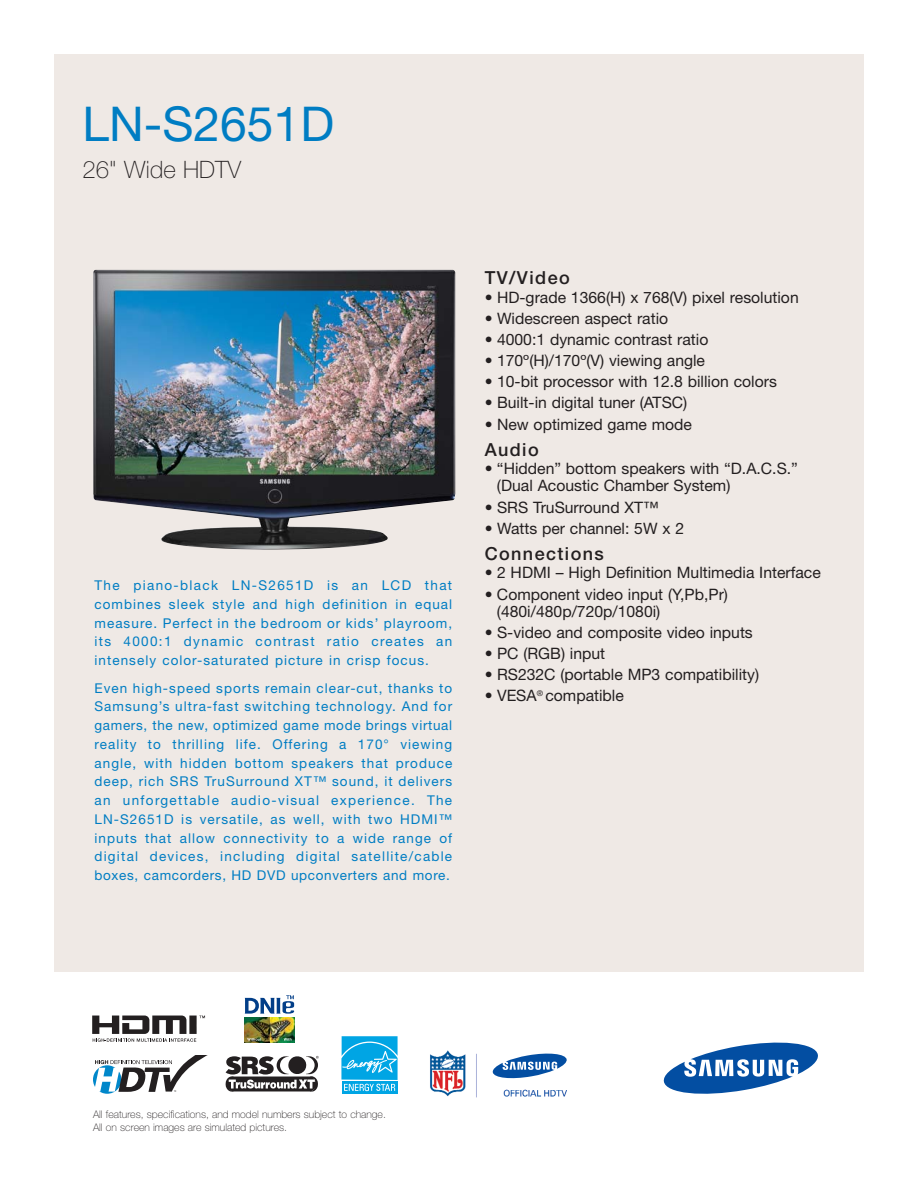
<style>
.page{position:relative;width:918px;height:1188px;background:#fff}
.page>*{position:absolute;margin:0;border:0;box-sizing:border-box;transform-origin:0 0}
.t1{font:48px "Helvetica Neue";color:#007dc3}
.t2{font:100 24px "Helvetica Neue";color:#231f20}
.t3{font:500 18px "Helvetica Neue";letter-spacing:.08em;color:#231f20}
.t4{font:15.75px/17.2px "Helvetica Neue";color:#231f20}
.t5{font:13.5px/18.8px "Helvetica Neue";letter-spacing:.08em;color:#007dc3;text-align:justify}
.t6{font:100 10.5px/13px "Helvetica Neue";color:#231f20}
</style>
<div class="page">
<div style="left:54px;top:54px;width:810px;height:918px;background:#efe9e5"></div>
<svg style="left:664px;top:1043px;width:154px;height:51px"></svg>
<img style="left:93px;top:270px;width:362px;height:280px">
<svg style="left:226px;top:1056px;width:93px;height:36px"></svg>
<svg style="left:93px;top:1065px;width:28px;height:29px"></svg>
<svg style="left:94px;top:1055px;width:114px;height:37px"></svg>
<svg style="left:244px;top:998px;width:51px;height:45px"></svg>
<img style="left:245px;top:1018px;width:49px;height:25px">
<svg style="left:245px;top:995px;width:49px;height:19px"></svg>
<svg style="left:247px;top:1038px;width:14px;height:3px"></svg>
<svg style="left:284px;top:1038px;width:7px;height:3px"></svg>
<svg style="left:92px;top:1015px;width:114px;height:3px"></svg>
<svg style="left:92px;top:1016px;width:113px;height:26px"></svg>
<img style="left:430px;top:1050px;width:136px;height:47px">
<svg style="left:493px;top:1054px;width:74px;height:24px"></svg>
<div style="left:342px;top:1081px;width:56px;height:13px;background:#00a5e4"></div>
<svg style="left:341px;top:1036px;width:57px;height:55px;background:#30b5e8"></svg>
<h1 class="t1" style="left:82px;top:107px;width:253px">LN-S2651D</h1>
<h2 class="t2" style="left:82px;top:161px;width:160px">26" Wide HDTV</h2>
<p class="t5" style="left:94px;top:577px;width:359px">The piano-black LN-S2651D is an LCD that combines sleek style and high definition in equal measure. Perfect in the bedroom or kids’ playroom, its 4000:1 dynamic contrast ratio creates an intensely color-saturated picture in crisp focus.</p>
<p class="t5" style="left:94px;top:680px;width:359px">Even high-speed sports remain clear-cut, thanks to Samsung’s ultra-fast switching technology. And for gamers, the new, optimized game mode brings virtual reality to thrilling life. Offering a 170° viewing angle, with hidden bottom speakers that produce deep, rich SRS TruSurround XT™ sound, it delivers an unforgettable audio-visual experience. The LN-S2651D is versatile, as well, with two HDMI™ inputs that allow connectivity to a wide range of digital devices, including digital satellite/cable boxes, camcorders, HD DVD upconverters and more.</p>
<h3 class="t3" style="left:485px;top:271px;width:86px">TV/Video</h3>
<p class="t4" style="left:485px;top:290px;width:315px">• HD-grade 1366(H) x 768(V) pixel resolution</p>
<p class="t4" style="left:485px;top:311px;width:185px">• Widescreen aspect ratio</p>
<p class="t4" style="left:485px;top:332px;width:225px">• 4000:1 dynamic contrast ratio</p>
<p class="t4" style="left:485px;top:353px;width:222px">• 170º(H)/170º(V) viewing angle</p>
<p class="t4" style="left:485px;top:375px;width:294px">• 10-bit processor with 12.8 billion colors</p>
<p class="t4" style="left:485px;top:396px;width:204px">• Built-in digital tuner (ATSC)</p>
<p class="t4" style="left:485px;top:417px;width:209px">• New optimized game mode</p>
<h3 class="t3" style="left:485px;top:443px;width:55px">Audio</h3>
<p class="t4" style="left:497px;top:461px;width:303px;text-indent:-12px">• “Hidden” bottom speakers with “D.A.C.S.” (Dual Acoustic Chamber System)</p>
<p class="t4" style="left:485px;top:500px;width:175px">• SRS TruSurround XT™</p>
<p class="t4" style="left:485px;top:521px;width:201px">• Watts per channel: 5W x 2</p>
<h3 class="t3" style="left:485px;top:547px;width:121px">Connections</h3>
<p class="t4" style="left:485px;top:566px;width:338px">• 2 HDMI – High Definition Multimedia Interface</p>
<p class="t4" style="left:497px;top:587px;width:233px;text-indent:-12px">• Component video input (Y,Pb,Pr) (480i/480p/720p/1080i)</p>
<p class="t4" style="left:485px;top:625px;width:270px">• S-video and composite video inputs</p>
<p class="t4" style="left:485px;top:646px;width:122px">• PC (RGB) input</p>
<p class="t4" style="left:485px;top:667px;width:276px">• RS232C (portable MP3 compatibility)</p>
<p class="t4" style="left:485px;top:689px;width:141px">• VESA<sup>®</sup> compatible</p>
<p class="t6" style="left:93px;top:1109px;width:294px">All features, specifications, and model numbers subject to change.<br>All on screen images are simulated pictures.</p>
</div>
